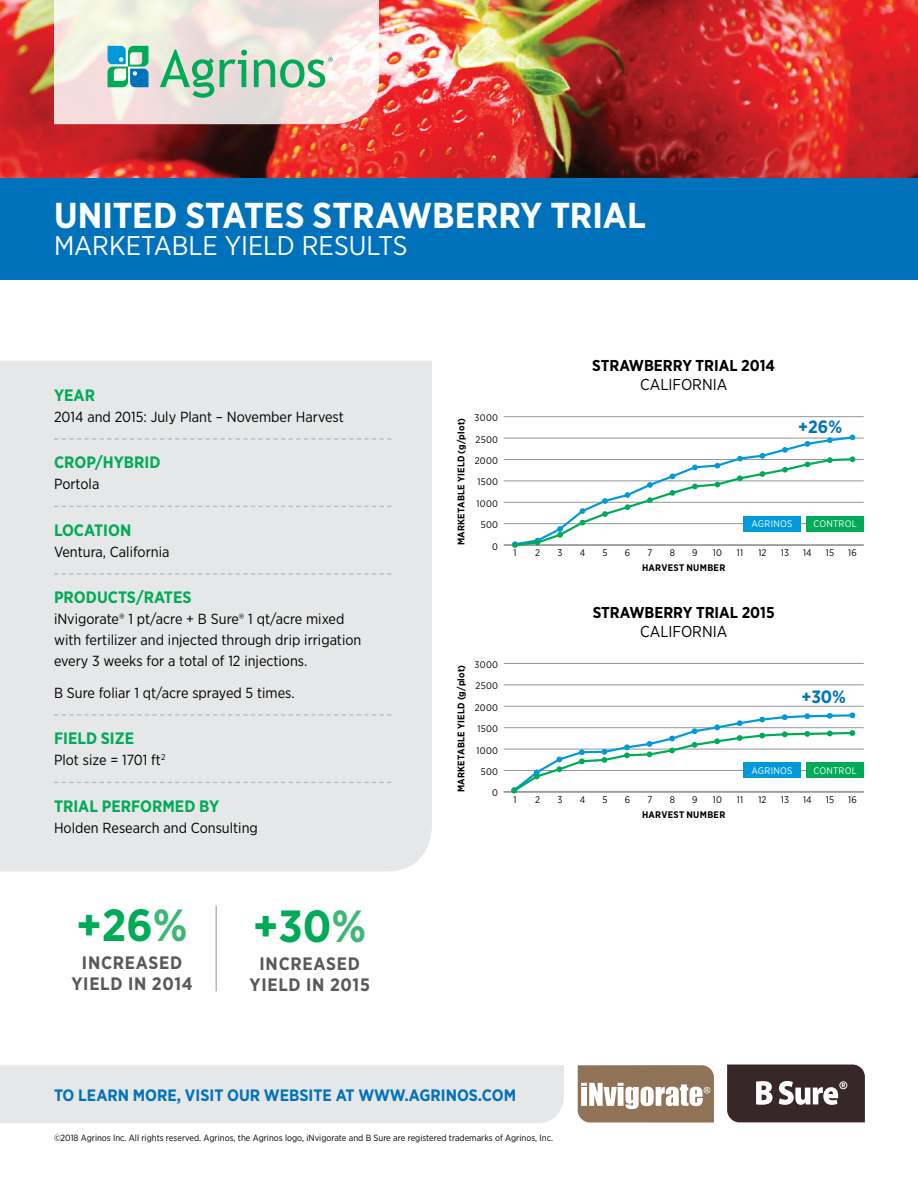
<style>
.page{position:relative;width:918px;height:1188px;background:#fff}
.page>*{position:absolute;margin:0;border:0;box-sizing:border-box;transform-origin:0 0}
.t1{font:700 45px "Gotham Narrow";color:#00ab57}
.t2{font:700 36px "Gotham Narrow";color:#fff}
.t3{font:27px "Gotham Narrow";letter-spacing:-.005em;color:#fff}
.t4{font:700 18px/21px "Gotham Narrow";letter-spacing:.04em;color:#58595b;text-align:center}
.t5{font:700 17.85px "Gotham Narrow";color:#0072bc}
.t6{font:700 16.5px "Gotham Narrow";color:#00ab57}
.t7{font:700 16.5px "Gotham Narrow";color:#0072bc}
.t8{font:700 15.75px "Gotham Narrow";color:#000}
.t9{font:15.75px "Gotham Narrow";color:#000}
.t10{font:14.7px/21px "Gotham Narrow";color:#000}
.t11{font:9.6px "Gotham Narrow";letter-spacing:.03em;color:#000}
.t12{font:700 9.6px "Gotham Narrow";letter-spacing:.025em;color:#000}
.t13{font:9.6px "Gotham Narrow";letter-spacing:.025em;color:#fff}
.t14{font:9px "Gotham Narrow";color:#000}
.s1{color:#3db874}
</style>
<div class="page">
<img style="left:0;top:0;width:918px;height:178px">
<div style="left:0;top:178px;width:918px;height:101px;background:#0072bc"></div>
<hr style="left:504px;top:544px;width:360px;height:2px;background:#939598">
<hr style="left:504px;top:523px;width:360px;height:1px;background:#939598">
<hr style="left:504px;top:502px;width:360px;height:1px;background:#939598">
<hr style="left:504px;top:481px;width:360px;height:1px;background:#939598">
<hr style="left:504px;top:459px;width:360px;height:1px;background:#939598">
<hr style="left:504px;top:438px;width:360px;height:1px;background:#939598">
<hr style="left:504px;top:416px;width:360px;height:1px;background:#939598">
<svg style="left:512px;top:435px;width:343px;height:113px"></svg>
<div style="left:743px;top:516px;width:58px;height:16px;background:#009ada"></div>
<div style="left:807px;top:516px;width:57px;height:16px;background:#00ab57"></div>
<hr style="left:504px;top:791px;width:360px;height:2px;background:#939598">
<hr style="left:504px;top:770px;width:360px;height:1px;background:#939598">
<hr style="left:504px;top:749px;width:360px;height:1px;background:#939598">
<hr style="left:504px;top:727px;width:360px;height:1px;background:#939598">
<hr style="left:504px;top:706px;width:360px;height:1px;background:#939598">
<hr style="left:504px;top:685px;width:360px;height:1px;background:#939598">
<hr style="left:504px;top:663px;width:360px;height:1px;background:#939598">
<div style="left:807px;top:763px;width:57px;height:15px;background:#00ab57"></div>
<hr style="left:807px;top:715px;width:23px;height:2px;background:#009ada">
<hr style="left:830px;top:714px;width:22px;height:3px;background:#009ada">
<hr style="left:807px;top:732px;width:23px;height:3px;background:#00ab57">
<hr style="left:830px;top:732px;width:22px;height:3px;background:#00ab57">
<svg style="left:827px;top:713px;width:6px;height:6px"></svg>
<svg style="left:849px;top:712px;width:6px;height:6px"></svg>
<svg style="left:511px;top:713px;width:299px;height:81px"></svg>
<svg style="left:827px;top:731px;width:6px;height:5px"></svg>
<svg style="left:849px;top:730px;width:6px;height:6px"></svg>
<hr style="left:216px;top:906px;width:1px;height:85px;background:#939598">
<div style="left:0;top:361px;width:432px;height:510px;background:#e6e7e8"></div>
<svg style="left:54px;top:438px;width:338px;height:2px"></svg>
<svg style="left:54px;top:506px;width:338px;height:1px"></svg>
<svg style="left:54px;top:573px;width:338px;height:2px"></svg>
<svg style="left:54px;top:714px;width:338px;height:2px"></svg>
<svg style="left:54px;top:782px;width:338px;height:1px"></svg>
<svg style="left:54px;top:0;width:325px;height:124px;background:#dedfd5"></svg>
<div style="left:0;top:1065px;width:564px;height:58px;background:#e6e7e8"></div>
<svg style="left:578px;top:1065px;width:136px;height:58px"></svg>
<svg style="left:727px;top:1065px;width:138px;height:57px;background:#544647"></svg>
<h2 class="t2" style="left:54px;top:192px;width:594px">UNITED STATES STRAWBERRY TRIAL</h2>
<h3 class="t3" style="left:54px;top:229px;width:355px">MARKETABLE YIELD RESULTS</h3>
<p class="t6" style="left:54px;top:384px;width:43px">YEAR</p>
<p class="t10" style="left:54px;top:406px;width:291px">2014 and 2015: July Plant – November Harvest</p>
<p class="t6" style="left:54px;top:452px;width:108px">CROP/HYBRID</p>
<p class="t10" style="left:54px;top:473px;width:47px">Portola</p>
<p class="t6" style="left:54px;top:519px;width:79px">LOCATION</p>
<p class="t10" style="left:54px;top:541px;width:117px">Ventura, California</p>
<p class="t6" style="left:54px;top:587px;width:139px">PRODUCTS/RATES</p>
<p class="t10" style="left:54px;top:608px;width:309px">iNvigorate® 1 pt/acre + B Sure® 1 qt/acre mixed with fertilizer and injected through drip irrigation every 3 weeks for a total of 12 injections.</p>
<p class="t10" style="left:54px;top:682px;width:242px">B Sure foliar 1 qt/acre sprayed 5 times.</p>
<p class="t6" style="left:54px;top:728px;width:82px">FIELD SIZE</p>
<p class="t10" style="left:54px;top:749px;width:113px">Plot size = 1701 ft<sup>2</sup></p>
<p class="t6" style="left:54px;top:795px;width:167px">TRIAL PERFORMED BY</p>
<p class="t10" style="left:54px;top:817px;width:205px">Holden Research and Consulting</p>
<h1 class="t1" style="left:77px;top:896px;width:112px">+26<span class="s1">%</span></h1>
<p class="t4" style="left:71px;top:952px;width:123px">INCREASED<br>YIELD IN 2014</p>
<h1 class="t1" style="left:253px;top:897px;width:115px">+30<span class="s1">%</span></h1>
<p class="t4" style="left:250px;top:953px;width:122px">INCREASED<br>YIELD IN 2015</p>
<p class="t12" style="left:455px;top:545px;width:129px;rotate:-90deg">MARKETABLE YIELD (g/plot)</p>
<p class="t11" style="left:475px;top:412px;width:25px">3000</p>
<p class="t11" style="left:475px;top:433px;width:24px">2500</p>
<p class="t11" style="left:475px;top:455px;width:25px">2000</p>
<p class="t11" style="left:477px;top:476px;width:22px">1500</p>
<p class="t11" style="left:477px;top:497px;width:23px">1000</p>
<p class="t11" style="left:481px;top:519px;width:19px">500</p>
<p class="t11" style="left:492px;top:540px;width:7px">0</p>
<p class="t12" style="left:455px;top:792px;width:129px;rotate:-90deg">MARKETABLE YIELD (g/plot)</p>
<p class="t11" style="left:475px;top:659px;width:25px">3000</p>
<p class="t11" style="left:475px;top:680px;width:24px">2500</p>
<p class="t11" style="left:475px;top:701px;width:25px">2000</p>
<p class="t11" style="left:477px;top:723px;width:22px">1500</p>
<p class="t11" style="left:477px;top:744px;width:23px">1000</p>
<p class="t11" style="left:481px;top:766px;width:19px">500</p>
<p class="t11" style="left:492px;top:787px;width:7px">0</p>
<p class="t8" style="left:592px;top:356px;width:184px">STRAWBERRY TRIAL 2014</p>
<p class="t9" style="left:640px;top:375px;width:89px">CALIFORNIA</p>
<p class="t5" style="left:798px;top:415px;width:45px">+26%</p>
<p class="t13" style="left:751px;top:517px;width:42px">AGRINOS</p>
<p class="t13" style="left:813px;top:517px;width:45px">CONTROL</p>
<p class="t11" style="left:513px;top:547px;width:5px">1</p>
<p class="t11" style="left:535px;top:547px;width:6px">2</p>
<p class="t11" style="left:557px;top:547px;width:6px">3</p>
<p class="t11" style="left:580px;top:547px;width:7px">4</p>
<p class="t11" style="left:602px;top:547px;width:7px">5</p>
<p class="t11" style="left:625px;top:547px;width:7px">6</p>
<p class="t11" style="left:648px;top:547px;width:6px">7</p>
<p class="t11" style="left:670px;top:547px;width:7px">8</p>
<p class="t11" style="left:692px;top:547px;width:7px">9</p>
<p class="t11" style="left:713px;top:547px;width:11px">10</p>
<p class="t11" style="left:737px;top:547px;width:8px">11</p>
<p class="t11" style="left:758px;top:547px;width:10px">12</p>
<p class="t11" style="left:781px;top:547px;width:10px">13</p>
<p class="t11" style="left:803px;top:547px;width:10px">14</p>
<p class="t11" style="left:826px;top:547px;width:10px">15</p>
<p class="t11" style="left:848px;top:547px;width:10px">16</p>
<p class="t12" style="left:642px;top:561px;width:85px">HARVEST NUMBER</p>
<p class="t8" style="left:593px;top:603px;width:183px">STRAWBERRY TRIAL 2015</p>
<p class="t9" style="left:640px;top:622px;width:89px">CALIFORNIA</p>
<p class="t5" style="left:801px;top:685px;width:46px">+30%</p>
<p class="t13" style="left:751px;top:764px;width:42px">AGRINOS</p>
<p class="t13" style="left:813px;top:764px;width:45px">CONTROL</p>
<p class="t11" style="left:513px;top:794px;width:5px">1</p>
<p class="t11" style="left:535px;top:794px;width:6px">2</p>
<p class="t11" style="left:557px;top:794px;width:6px">3</p>
<p class="t11" style="left:580px;top:794px;width:7px">4</p>
<p class="t11" style="left:602px;top:794px;width:7px">5</p>
<p class="t11" style="left:625px;top:794px;width:7px">6</p>
<p class="t11" style="left:648px;top:794px;width:6px">7</p>
<p class="t11" style="left:670px;top:794px;width:7px">8</p>
<p class="t11" style="left:692px;top:794px;width:7px">9</p>
<p class="t11" style="left:713px;top:794px;width:11px">10</p>
<p class="t11" style="left:737px;top:794px;width:8px">11</p>
<p class="t11" style="left:758px;top:794px;width:10px">12</p>
<p class="t11" style="left:781px;top:794px;width:10px">13</p>
<p class="t11" style="left:803px;top:794px;width:10px">14</p>
<p class="t11" style="left:826px;top:794px;width:10px">15</p>
<p class="t11" style="left:848px;top:794px;width:10px">16</p>
<p class="t12" style="left:642px;top:808px;width:85px">HARVEST NUMBER</p>
<p class="t7" style="left:54px;top:1084px;width:464px">TO LEARN MORE, VISIT OUR WEBSITE AT WWW.AGRINOS.COM</p>
<p class="t14" style="left:54px;top:1132px;width:500px">©2018 Agrinos Inc. All rights reserved. Agrinos, the Agrinos logo, iNvigorate and B Sure are registered trademarks of Agrinos, Inc.</p>
</div>
